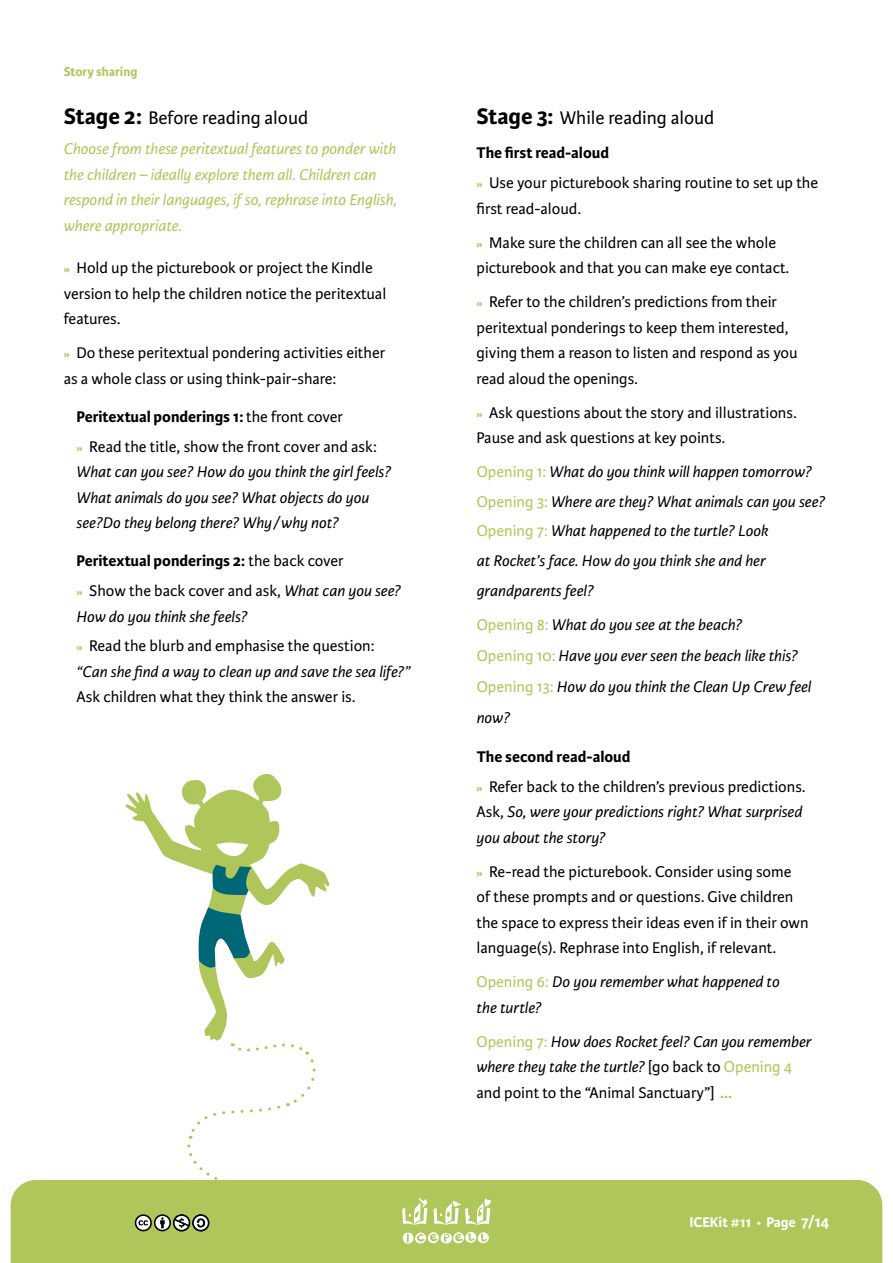
<style>
.page{position:relative;width:893px;height:1263px;background:#fff}
.page>*{position:absolute;margin:0;border:0;box-sizing:border-box;transform-origin:0 0}
.t1{font:19.5px "Karmina Sans";color:#000}
.t2{font:16.5px/25.5px "Karmina Sans";color:#000}
.t3{font:italic 16.5px/25.5px "Karmina Sans";color:#000}
.t4{font:italic 16.5px/25.5px "Karmina Sans";color:#afc65a}
.t5{font:700 15px "Karmina Sans";color:#fff}
.t6{font:700 13.5px "Karmina Sans";color:#afc65a}
.s1{font-weight:700;font-size:24px}
.s2{font-weight:700;font-size:12px;color:#afc65a}
.s3{font-weight:700}
.s4{font-style:italic}
.s5{font-style:normal;color:#afc65a}
.s6{font-style:normal}
.s7{font-weight:700;font-style:normal;color:#afc65a}
.s8{font-weight:400;font-size:12px}
.s9{font-size:16.5px}
</style>
<div class="page">
<div style="left:11px;top:1180px;width:871px;height:83px;background:#afc65a"></div>
<svg style="left:135px;top:1214px;width:74px;height:17px"></svg>
<svg style="left:402px;top:1197px;width:26px;height:28px"></svg>
<svg style="left:434px;top:1198px;width:57px;height:27px"></svg>
<svg style="left:402px;top:1232px;width:87px;height:12px"></svg>
<svg style="left:125px;top:774px;width:205px;height:262px"></svg>
<svg style="left:216px;top:842px;width:32px;height:14px"></svg>
<svg style="left:212px;top:865px;width:40px;height:30px"></svg>
<svg style="left:196px;top:906px;width:54px;height:63px"></svg>
<svg style="left:186px;top:1036px;width:133px;height:155px"></svg>
<p class="t6" style="left:64px;top:64px;width:75px">Story sharing</p>
<p class="t1" style="left:64px;top:107px;width:246px"><span class="s1">Stage 2:</span> Before reading aloud</p>
<p class="t4" style="left:64px;top:136px;width:335px">Choose from these peritextual features to ponder with the children – ideally explore them all. Children can respond in their languages, if so, rephrase into English, where appropriate.</p>
<p class="t2" style="left:64px;top:255px;width:324px"><span class="s2">»</span> Hold up the picturebook or project the Kindle version to help the children notice the peritextual features.</p>
<p class="t2" style="left:64px;top:340px;width:323px"><span class="s2">»</span> Do these peritextual pondering activities either as a whole class or using think-pair-share:</p>
<p class="t2" style="left:77px;top:402px;width:302px;line-height:29.7px"><span class="s3">Peritextual ponderings 1:</span> the front cover<br><span class="s2">»</span> Read the title, show the front cover and ask:</p>
<p class="t3" style="left:77px;top:459px;width:316px">What can you see? How do you think the girl feels?<br>What animals do you see? What objects do you see?Do they belong there? Why/why not?</p>
<p class="t2" style="left:77px;top:546px;width:326px;line-height:29.7px"><span class="s3">Peritextual ponderings 2:</span> the back cover<br><span class="s2">»</span> Show the back cover and ask, <span class="s4">What can you see?</span></p>
<p class="t2" style="left:77px;top:602px;width:299px;line-height:29.7px"><span class="s4">How do you think she feels?<br></span><span class="s2">»</span> Read the blurb and emphasise the question:</p>
<p class="t3" style="left:77px;top:659px;width:336px">“Can she find a way to clean up and save the sea life?”</p>
<p class="t2" style="left:77px;top:685px;width:280px">Ask children what they think the answer is.</p>
<p class="t1" style="left:477px;top:107px;width:239px"><span class="s1">Stage 3:</span> While reading aloud</p>
<p class="t2" style="left:477px;top:138px;width:343px;line-height:29.7px"><span class="s3">The first read-aloud<br></span><span class="s2">»</span> Use your picturebook sharing routine to set up the</p>
<p class="t2" style="left:476px;top:192px;width:301px;line-height:34px">first read-aloud.<br><span class="s2">»</span> Make sure the children can all see the whole</p>
<p class="t2" style="left:476px;top:251px;width:314px;line-height:34px">picturebook and that you can make eye contact. <span class="s2">»</span> Refer to the children’s predictions from their</p>
<p class="t2" style="left:476px;top:315px;width:323px">peritextual ponderings to keep them interested, giving them a reason to listen and respond as you read aloud the openings.</p>
<p class="t2" style="left:476px;top:400px;width:322px"><span class="s2">»</span> Ask questions about the story and illustrations.<br>Pause and ask questions at key points.</p>
<p class="t3" style="left:477px;top:457px;width:350px;line-height:29.7px"><span class="s5">Opening 1:</span> What do you think will happen tomorrow?<br><span class="s5">Opening 3:</span> Where are they? What animals can you see?<br><span class="s5">Opening 7:</span> What happened to the turtle? Look<br>at Rocket’s face. How do you think she and her grandparents feel?</p>
<p class="t3" style="left:477px;top:609px;width:336px;line-height:31.2px"><span class="s5">Opening 8:</span> What do you see at the beach?<br><span class="s5">Opening 10:</span> Have you ever seen the beach like this?<br><span class="s5">Opening 13:</span> How do you think the Clean Up Crew feel now?</p>
<p class="t2" style="left:477px;top:741px;width:331px;line-height:30.2px"><span class="s3">The second read-aloud<br></span><span class="s2">»</span> Refer back to the children’s previous predictions.</p>
<p class="t3" style="left:476px;top:799px;width:327px"><span class="s6">Ask,</span> So, were your predictions right? What surprised you about the story?</p>
<p class="t2" style="left:476px;top:859px;width:334px"><span class="s2">»</span> Re-read the picturebook. Consider using some of these prompts and or questions. Give children the space to express their ideas even if in their own language(s). Rephrase into English, if relevant.</p>
<p class="t3" style="left:476px;top:969px;width:305px"><span class="s5">Opening 6:</span> Do you remember what happened to the turtle?</p>
<p class="t3" style="left:476px;top:1029px;width:336px"><span class="s5">Opening 7:</span> How does Rocket feel? Can you remember where they take the turtle? <span class="s6">[go back to</span> <span class="s5">Opening 4 </span><span class="s6">and point to the “Animal Sanctuary”]</span> <span class="s7">...</span></p>
<p class="t5" style="left:689px;top:1214px;width:141px">ICEKit #11 <span class="s8">•</span> Page <span class="s9">7/14</span></p>
</div>
